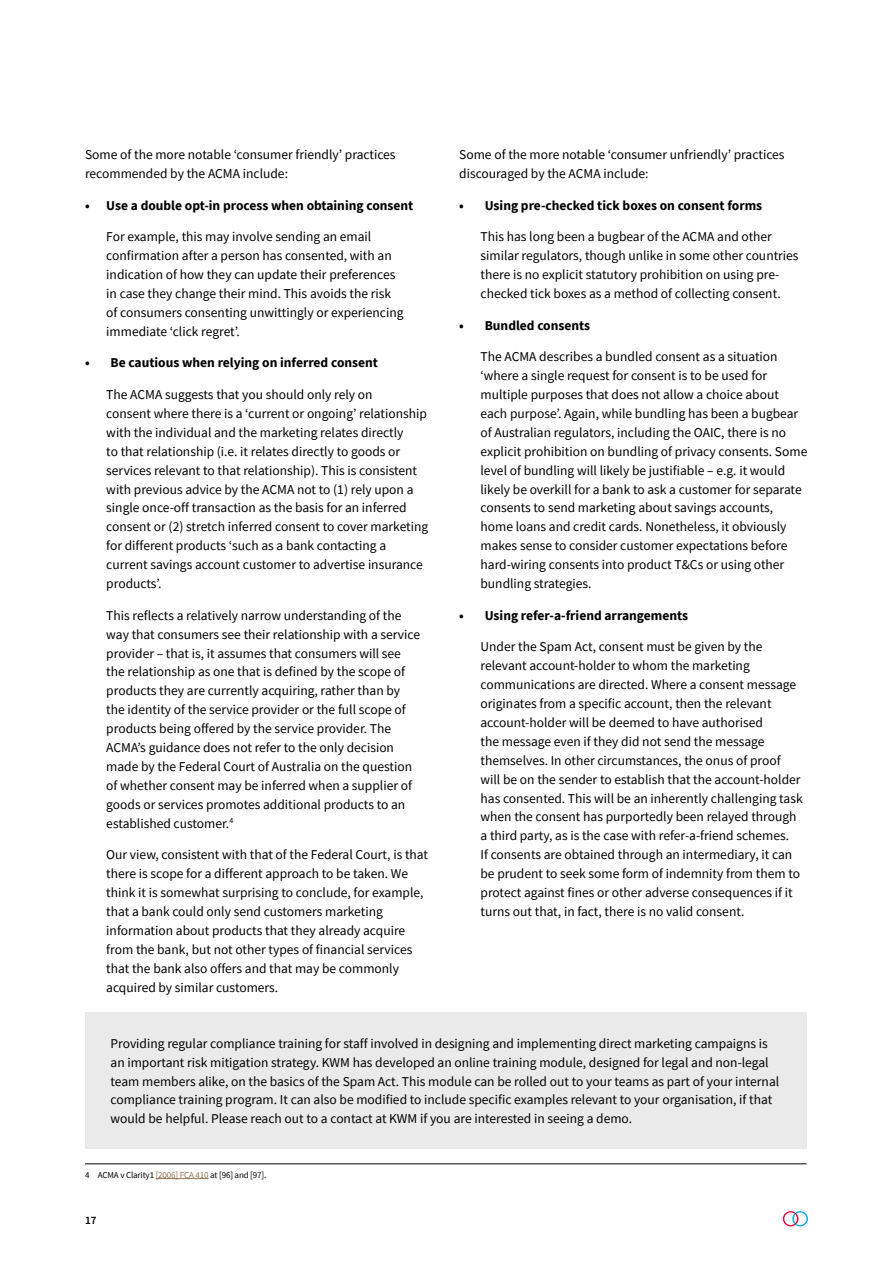
<style>
.page{position:relative;width:893px;height:1263px;background:#fff}
.page>*{position:absolute;margin:0;border:0;box-sizing:border-box;transform-origin:0 0}
.t1{font:13.5px/18.9px "Source Sans Pro";color:#000}
.t2{font:700 13.5px "Source Sans Pro";color:#000}
.t3{font:600 11.25px "Source Sans Pro";color:#000}
.t4{font:9px "Source Sans Pro";letter-spacing:-.015em;color:#000}
.s1{color:#8f7256}
</style>
<div class="page">
<div style="left:85px;top:1012px;width:721px;height:137px;background:#eaeaeb"></div>
<hr style="left:156px;top:1178px;width:53px;height:1px;background:#8f7256">
<hr style="left:85px;top:1163px;width:721px;height:1px;background:#000">
<svg style="left:783px;top:1211px;width:25px;height:15px"></svg>
<p class="t1" style="left:85px;top:145px;width:312px">Some of the more notable ‘consumer friendly’ practices recommended by the ACMA include:</p>
<p class="t2" style="left:85px;top:196px;width:330px">• Use a double opt-in process when obtaining consent</p>
<p class="t1" style="left:106px;top:227px;width:299px">For example, this may involve sending an email confirmation after a person has consented, with an indication of how they can update their preferences in case they change their mind. This avoids the risk of consumers consenting unwittingly or experiencing immediate ‘click regret’.</p>
<p class="t2" style="left:85px;top:354px;width:295px">• Be cautious when relying on inferred consent</p>
<p class="t1" style="left:106px;top:385px;width:324px">The ACMA suggests that you should only rely on<br>consent where there is a ‘current or ongoing’ relationship with the individual and the marketing relates directly<br>to that relationship (i.e. it relates directly to goods or services relevant to that relationship). This is consistent with previous advice by the ACMA not to (1) rely upon a single once-off transaction as the basis for an inferred consent or (2) stretch inferred consent to cover marketing for different products ‘such as a bank contacting a current savings account customer to advertise insurance products’.</p>
<p class="t1" style="left:106px;top:606px;width:315px">This reflects a relatively narrow understanding of the way that consumers see their relationship with a service provider – that is, it assumes that consumers will see the relationship as one that is defined by the scope of products they are currently acquiring, rather than by the identity of the service provider or the full scope of products being offered by the service provider. The ACMA’s guidance does not refer to the only decision made by the Federal Court of Australia on the question of whether consent may be inferred when a supplier of goods or services promotes additional products to an established customer.<sup>4</sup></p>
<p class="t1" style="left:106px;top:845px;width:323px">Our view, consistent with that of the Federal Court, is that there is scope for a different approach to be taken. We think it is somewhat surprising to conclude, for example, that a bank could only send customers marketing information about products that they already acquire from the bank, but not other types of financial services that the bank also offers and that may be commonly acquired by similar customers.</p>
<p class="t1" style="left:459px;top:145px;width:327px">Some of the more notable ‘consumer unfriendly’ practices discouraged by the ACMA include:</p>
<p class="t2" style="left:459px;top:196px;width:305px">• Using pre-checked tick boxes on consent forms</p>
<p class="t1" style="left:480px;top:227px;width:320px">This has long been a bugbear of the ACMA and other similar regulators, though unlike in some other countries there is no explicit statutory prohibition on using pre&shy;checked tick boxes as a method of collecting consent.</p>
<p class="t2" style="left:459px;top:316px;width:132px">• Bundled consents</p>
<p class="t1" style="left:480px;top:347px;width:328px">The ACMA describes a bundled consent as a situation ‘where a single request for consent is to be used for multiple purposes that does not allow a choice about each purpose’. Again, while bundling has been a bugbear of Australian regulators, including the OAIC, there is no explicit prohibition on bundling of privacy consents. Some level of bundling will likely be justifiable – e.g. it would likely be overkill for a bank to ask a customer for separate consents to send marketing about savings accounts, home loans and credit cards. Nonetheless, it obviously makes sense to consider customer expectations before hard-wiring consents into product T&amp;Cs or using other bundling strategies.</p>
<p class="t2" style="left:459px;top:606px;width:230px">• Using refer-a-friend arrangements</p>
<p class="t1" style="left:480px;top:637px;width:324px">Under the Spam Act, consent must be given by the relevant account-holder to whom the marketing communications are directed. Where a consent message originates from a specific account, then the relevant account-holder will be deemed to have authorised<br>the message even if they did not send the message themselves. In other circumstances, the onus of proof will be on the sender to establish that the account-holder has consented. This will be an inherently challenging task when the consent has purportedly been relayed through a third party, as is the case with refer-a-friend schemes.<br>If consents are obtained through an intermediary, it can be prudent to seek some form of indemnity from them to protect against fines or other adverse consequences if it turns out that, in fact, there is no valid consent.</p>
<p class="t1" style="left:111px;top:1034px;width:670px">Providing regular compliance training for staff involved in designing and implementing direct marketing campaigns is an important risk mitigation strategy. KWM has developed an online training module, designed for legal and non-legal team members alike, on the basics of the Spam Act. This module can be rolled out to your teams as part of your internal compliance training program. It can also be modified to include specific examples relevant to your organisation, if that would be helpful. Please reach out to a contact at KWM if you are interested in seeing a demo.</p>
<p class="t4" style="left:85px;top:1169px;width:183px">4 ACMA v Clarity1 <span class="s1">[2006] FCA 410</span> at [96] and [97].</p>
<p class="t3" style="left:85px;top:1213px;width:13px">17</p>
</div>
